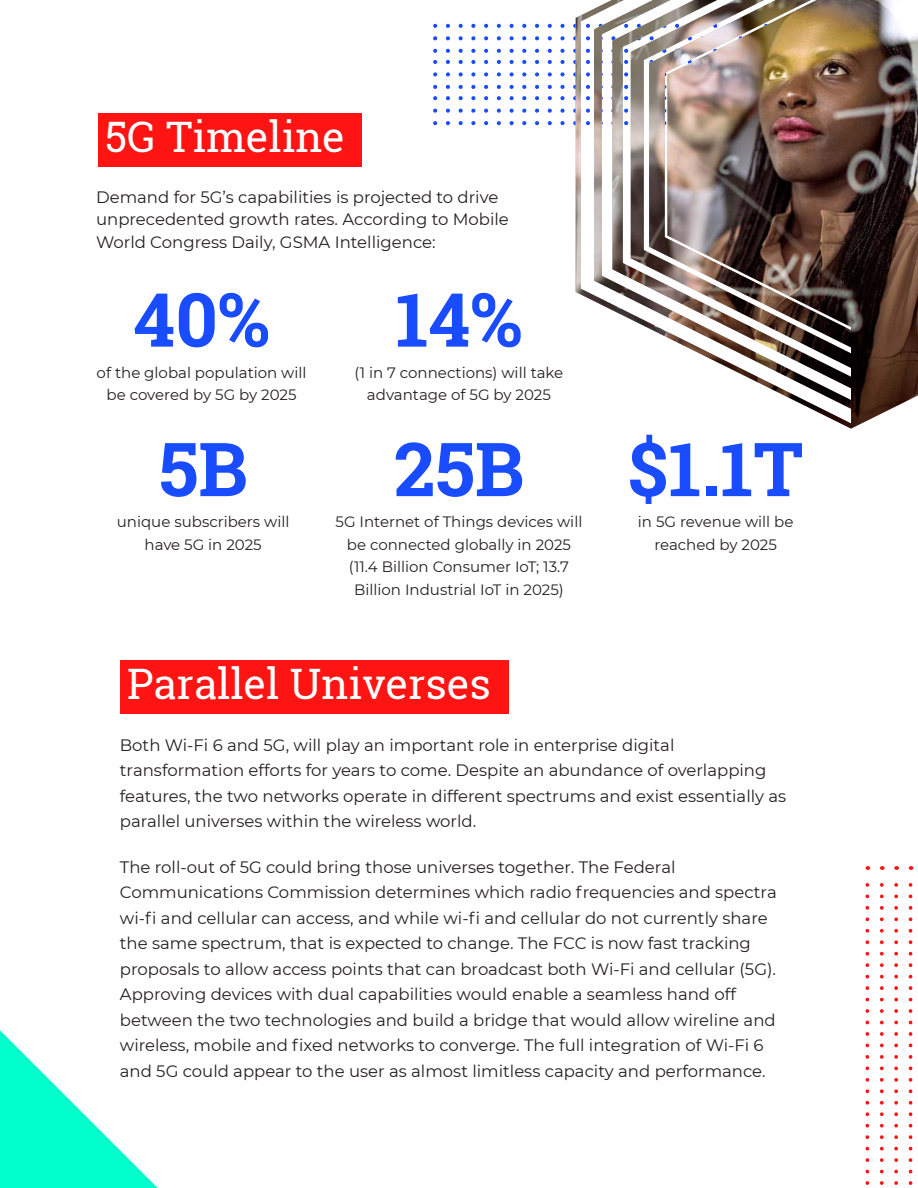
<style>
.page{position:relative;width:918px;height:1188px;background:#fff}
.page>*{position:absolute;margin:0;border:0;box-sizing:border-box;transform-origin:0 0}
.StatFigure{font:700 74.55px "Roboto Slab";color:#194bff}
.t1{font:42px "Roboto Slab";color:#fff}
.Heading_1{font:16.5px/25.5px "Montserrat";color:#231f20}
.StatText{font:15px/22.5px "Montserrat";color:#231f20;text-align:center}
</style>
<div class="page">
<svg style="left:909px;top:866px;width:3px;height:319px"></svg>
<svg style="left:894px;top:866px;width:4px;height:319px"></svg>
<svg style="left:880px;top:866px;width:4px;height:319px"></svg>
<svg style="left:866px;top:866px;width:3px;height:319px"></svg>
<svg style="left:445px;top:36px;width:131px;height:4px"></svg>
<svg style="left:445px;top:49px;width:131px;height:4px"></svg>
<svg style="left:445px;top:24px;width:131px;height:4px"></svg>
<svg style="left:445px;top:72px;width:131px;height:5px"></svg>
<svg style="left:445px;top:85px;width:131px;height:4px"></svg>
<svg style="left:445px;top:60px;width:131px;height:4px"></svg>
<svg style="left:445px;top:109px;width:131px;height:4px"></svg>
<svg style="left:445px;top:121px;width:131px;height:4px"></svg>
<svg style="left:445px;top:96px;width:131px;height:4px"></svg>
<svg style="left:0;top:1030px;width:158px;height:158px"></svg>
<div style="left:98px;top:113px;width:264px;height:54px;background:#ff1414"></div>
<img style="left:576px;top:0;width:342px;height:429px">
<div style="left:120px;top:660px;width:389px;height:53px;background:#ff1414"></div>
<p class="t1" style="left:105px;top:108px;width:241px">5G Timeline</p>
<p class="Heading_1" style="left:96px;top:185px;width:414px;line-height:22.5px">Demand for 5G’s capabilities is projected to drive unprecedented growth rates. According to Mobile<br>World Congress Daily, GSMA Intelligence:</p>
<p class="StatFigure" style="left:133px;top:268px;width:138px">40%</p>
<p class="StatText" style="left:97px;top:361px;width:211px">of the global population will be covered by 5G by 2025</p>
<p class="StatFigure" style="left:159px;top:418px;width:91px">5B</p>
<p class="StatText" style="left:117px;top:510px;width:174px">unique subscribers will have 5G in 2025</p>
<p class="StatFigure" style="left:396px;top:268px;width:128px">14%</p>
<p class="StatText" style="left:355px;top:361px;width:210px">(1 in 7 connections) will take advantage of 5G by 2025</p>
<p class="StatFigure" style="left:394px;top:418px;width:132px">25B</p>
<p class="StatText" style="left:336px;top:510px;width:248px">5G Internet of Things devices will be connected globally in 2025 (11.4 Billion Consumer IoT; 13.7<br>Billion Industrial IoT in 2025)</p>
<p class="t1" style="left:127px;top:655px;width:365px">Parallel Universes</p>
<p class="StatFigure" style="left:628px;top:418px;width:177px">$1.1T</p>
<p class="StatText" style="left:638px;top:510px;width:157px">in 5G revenue will be reached by 2025</p>
<p class="Heading_1" style="left:120px;top:732px;width:668px">Both Wi-Fi 6 and 5G, will play an important role in enterprise digital transformation efforts for years to come. Despite an abundance of overlapping features, the two networks operate in different spectrums and exist essentially as parallel universes within the wireless world.</p>
<p class="Heading_1" style="left:120px;top:854px;width:658px">The roll-out of 5G could bring those universes together. The Federal Communications Commission determines which radio frequencies and spectra wi-fi and cellular can access, and while wi-fi and cellular do not currently share the same spectrum, that is expected to change. The FCC is now fast tracking proposals to allow access points that can broadcast both Wi-Fi and cellular (5G).<br>Approving devices with dual capabilities would enable a seamless hand off between the two technologies and build a bridge that would allow wireline and wireless, mobile and fixed networks to converge. The full integration of Wi-Fi 6 and 5G could appear to the user as almost limitless capacity and performance.</p>
</div>
